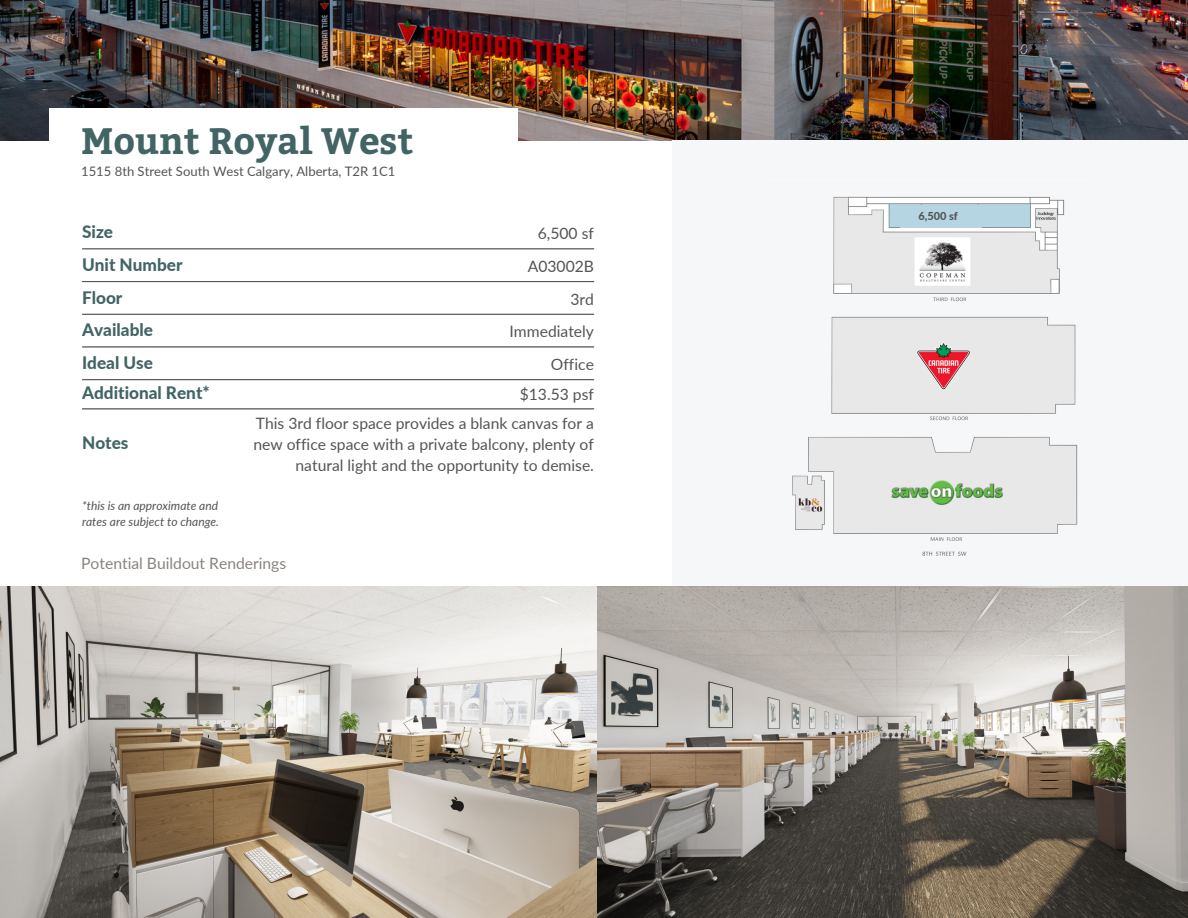
<style>
.page{position:relative;width:1188px;height:918px;background:#fff}
.page>*{position:absolute;margin:0;border:0;box-sizing:border-box;transform-origin:0 0}
.t1{font:700 36.75px "Bitter";color:#426564}
.t2{font:800 17.1px "Lato";color:#426564}
.t3{font:15.6px/21.3px "Lato";color:#545454;text-align:right}
.t4{font:15.6px "Lato";color:#88827f}
.t5{font:13.05px "Lato";color:#545454}
.t6{font:italic 12px/16px "Lato";color:#545454}
.t7{font:800 10.95px "Lato";color:#545454}
</style>
<div class="page">
<img style="left:0;top:0;width:1188px;height:141px">
<div style="left:49px;top:108px;width:469px;height:57px;background:#fff"></div>
<img style="left:0;top:586px;width:1188px;height:332px">
<div style="left:673px;top:141px;width:515px;height:445px;background:#f6f7f8"></div>
<img style="left:792px;top:196px;width:286px;height:360px">
<div style="left:901px;top:205px;width:81px;height:23px;background:#b5d5e2"></div>
<hr style="left:82px;top:248px;width:512px;height:1px;background:#545454">
<hr style="left:82px;top:281px;width:512px;height:1px;background:#545454">
<hr style="left:82px;top:314px;width:512px;height:1px;background:#545454">
<hr style="left:82px;top:346px;width:512px;height:2px;background:#545454">
<hr style="left:82px;top:379px;width:512px;height:1px;background:#545454">
<hr style="left:82px;top:408px;width:512px;height:1px;background:#545454">
<h1 class="t1" style="left:81px;top:114px;width:334px">Mount Royal West</h1>
<p class="t5" style="left:81px;top:163px;width:316px">1515 8th Street South West Calgary, Alberta, T2R 1C1</p>
<p class="t2" style="left:82px;top:221px;width:33px">Size</p>
<p class="t3" style="left:538px;top:222px;width:58px">6,500 sf</p>
<p class="t2" style="left:82px;top:254px;width:102px">Unit Number</p>
<p class="t3" style="left:528px;top:255px;width:68px">A03002B</p>
<p class="t2" style="left:82px;top:287px;width:42px">Floor</p>
<p class="t3" style="left:570px;top:288px;width:25px">3rd</p>
<p class="t2" style="left:82px;top:319px;width:72px">Available</p>
<p class="t3" style="left:510px;top:321px;width:86px">Immediately</p>
<p class="t2" style="left:82px;top:352px;width:72px">Ideal Use</p>
<p class="t3" style="left:551px;top:353px;width:45px">Office</p>
<p class="t2" style="left:82px;top:382px;width:129px">Additional Rent*</p>
<p class="t3" style="left:520px;top:384px;width:76px">$13.53 psf</p>
<p class="t2" style="left:82px;top:432px;width:48px">Notes</p>
<p class="t3" style="left:253px;top:412px;width:342px">This 3rd floor space provides a blank canvas for a new office space with a private balcony, plenty of natural light and the opportunity to demise.</p>
<p class="t6" style="left:82px;top:497px;width:139px">*this is an approximate and rates are subject to change.</p>
<p class="t4" style="left:81px;top:553px;width:207px">Potential Buildout Renderings</p>
<p class="t7" style="left:918px;top:209px;width:41px">6,500 sf</p>
</div>
